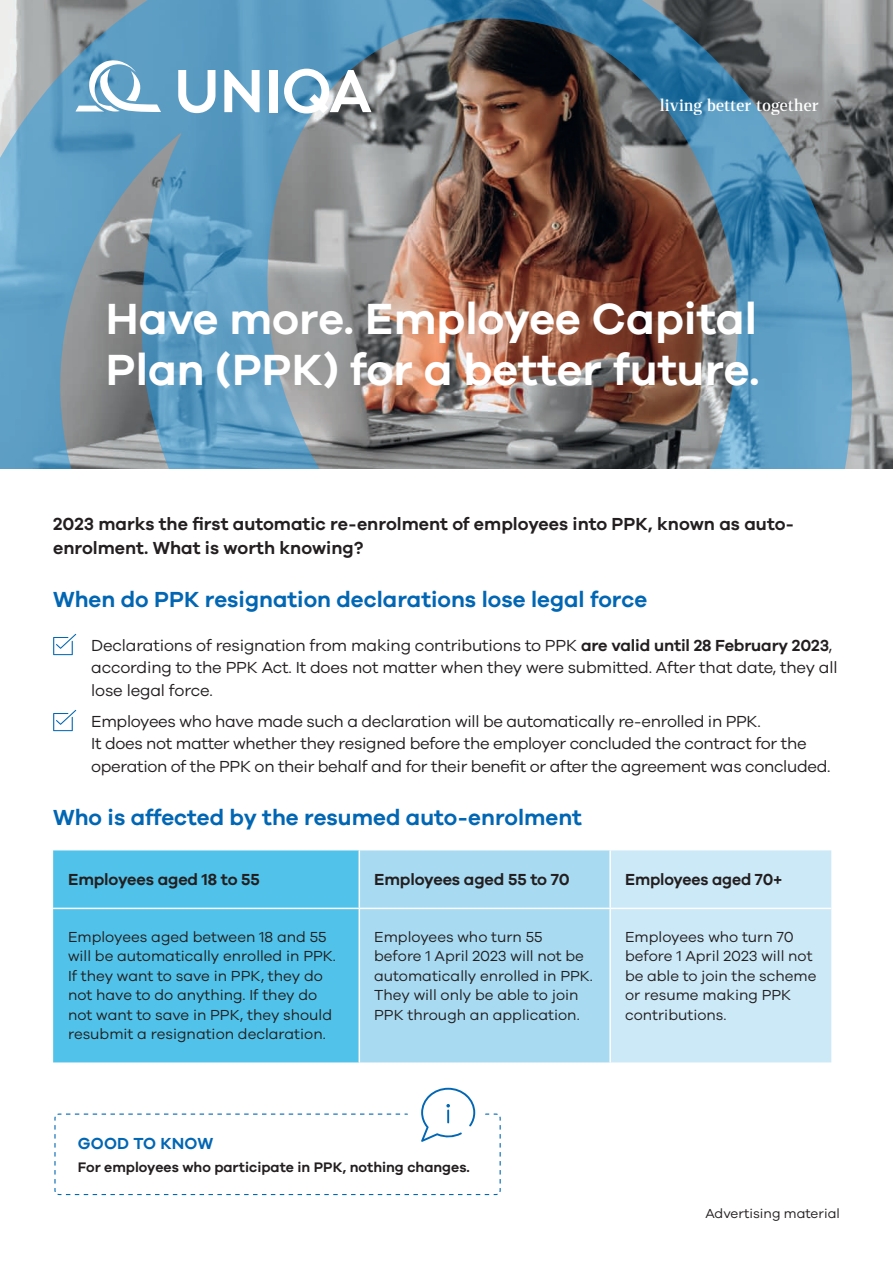
<style>
.page{position:relative;width:893px;height:1263px;background:#fff}
.page>*{position:absolute;margin:0;border:0;box-sizing:border-box;transform-origin:0 0}
.t1{font:600 45px/51px "Galano";color:#fff}
.t2{font:600 22.5px "Galano";color:#0166b3}
.t3{font:600 18px/24px "Galano";color:#231f20}
.t4{font:16.5px/22.5px "Galano";letter-spacing:-.02em;color:#231f20}
.t5{font:600 16.5px "Galano";letter-spacing:-.01em;color:#231f20}
.t6{font:500 16.5px "Rolleston Display";letter-spacing:-.01em;color:#fff}
.t7{font:600 16.5px "Galano";letter-spacing:.01em;color:#0166b3}
.t8{font:15px/19.5px "Galano";color:#231f20}
.t9{font:600 14.25px "Galano";color:#231f20}
.t10{font:13.5px "Galano";color:#231f20}
.s1{font-weight:600}
</style>
<div class="page">
<img style="left:0;top:0;width:893px;height:469px">
<svg style="left:54px;top:1088px;width:447px;height:108px"></svg>
<svg style="left:53px;top:634px;width:23px;height:21px"></svg>
<svg style="left:53px;top:710px;width:23px;height:21px"></svg>
<div style="left:53px;top:850px;width:306px;height:212px;background:#51c3ea"></div>
<div style="left:360px;top:850px;width:249px;height:212px;background:#a8dbf2"></div>
<div style="left:611px;top:850px;width:220px;height:212px;background:#cce9f7"></div>
<hr style="left:53px;top:908px;width:306px;height:1px;background:#fff">
<hr style="left:359px;top:908px;width:251px;height:1px;background:#fff">
<hr style="left:610px;top:908px;width:221px;height:1px;background:#fff">
<svg style="left:75px;top:59px;width:86px;height:53px"></svg>
<svg style="left:178px;top:70px;width:37px;height:43px"></svg>
<svg style="left:224px;top:70px;width:36px;height:42px"></svg>
<div style="left:269px;top:70px;width:8px;height:42px;background:#fff"></div>
<svg style="left:284px;top:69px;width:87px;height:44px"></svg>
<p class="t6" style="left:660px;top:96px;width:160px">living better together</p>
<h1 class="t1" style="left:106px;top:292px;width:655px">Have more. Employee Capital<br>Plan (PPK) for a better future.</h1>
<p class="t3" style="left:53px;top:511px;width:742px">2023 marks the first automatic re-enrolment of employees into PPK, known as auto&shy;enrolment. What is worth knowing?</p>
<h2 class="t2" style="left:53px;top:586px;width:596px">When do PPK resignation declarations lose legal force</h2>
<p class="t4" style="left:91px;top:633px;width:748px">Declarations of resignation from making contributions to PPK <span class="s1">are valid until 28 February 2023</span>, according to the PPK Act. It does not matter when they were submitted. After that date, they all lose legal force.</p>
<p class="t4" style="left:91px;top:709px;width:741px">Employees who have made such a declaration will be automatically re-enrolled in PPK.<br>It does not matter whether they resigned before the employer concluded the contract for the operation of the PPK on their behalf and for their benefit or after the agreement was concluded.</p>
<h2 class="t2" style="left:53px;top:803px;width:530px">Who is affected by the resumed auto-enrolment</h2>
<p class="t5" style="left:68px;top:869px;width:193px">Employees aged 18 to 55</p>
<p class="t5" style="left:374px;top:869px;width:197px">Employees aged 55 to 70</p>
<p class="t5" style="left:625px;top:869px;width:159px">Employees aged 70+</p>
<p class="t8" style="left:68px;top:926px;width:269px">Employees aged between 18 and 55 will be automatically enrolled in PPK.<br>If they want to save in PPK, they do not have to do anything. If they do not want to save in PPK, they should resubmit a resignation declaration.</p>
<p class="t8" style="left:374px;top:926px;width:220px">Employees who turn 55 before 1 April 2023 will not be automatically enrolled in PPK.<br>They will only be able to join<br>PPK through an application.</p>
<p class="t8" style="left:625px;top:926px;width:193px">Employees who turn 70 before 1 April 2023 will not be able to join the scheme or resume making PPK contributions.</p>
<p class="t7" style="left:78px;top:1133px;width:137px">GOOD TO KNOW</p>
<p class="t9" style="left:78px;top:1159px;width:394px">For employees who participate in PPK, nothing changes.</p>
<p class="t10" style="left:705px;top:1205px;width:136px">Advertising material</p>
</div>
